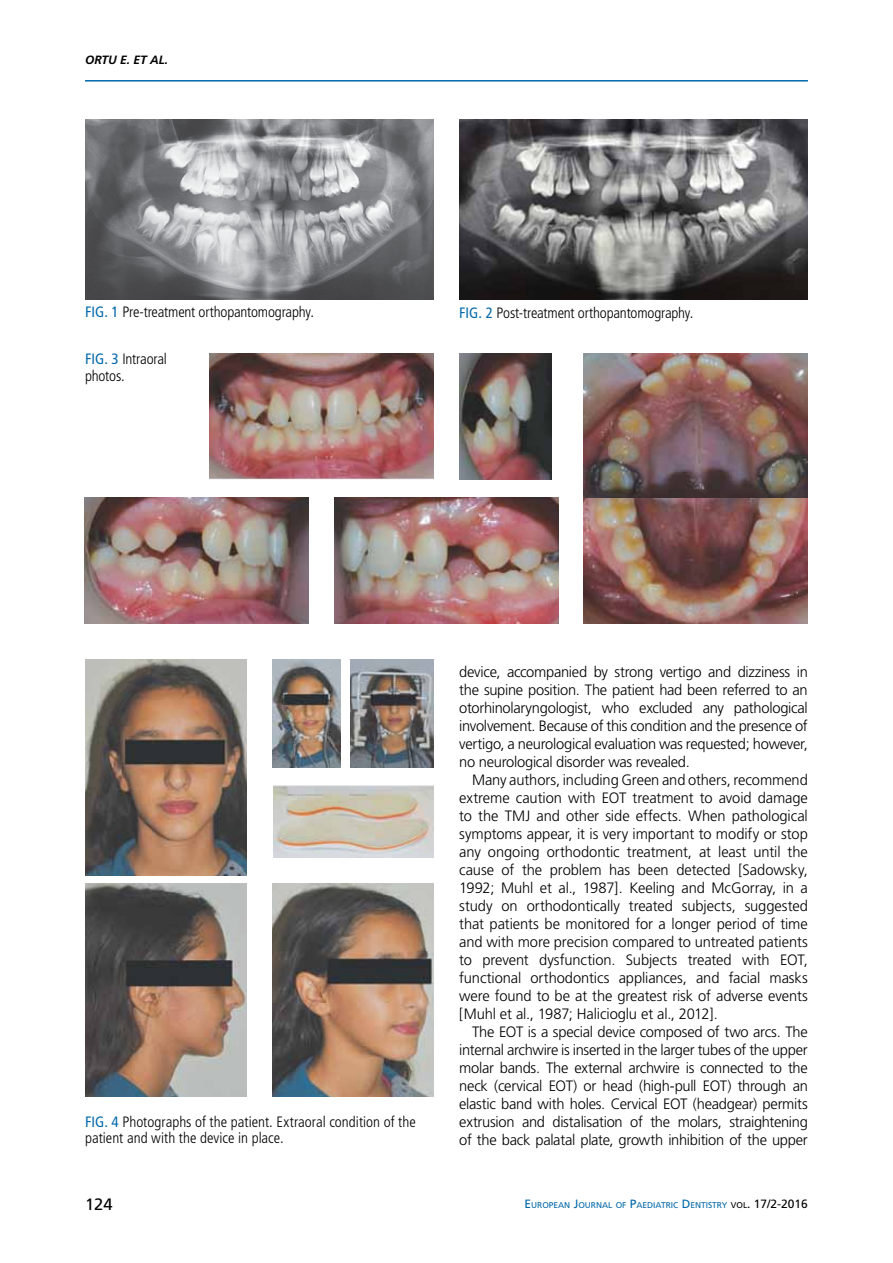
<style>
.page{position:relative;width:893px;height:1263px;background:#fff}
.page>*{position:absolute;margin:0;border:0;box-sizing:border-box;transform-origin:0 0}
.t1{font:16.5px "Frutiger";color:#000}
.t2{font:300 15px/18px "Frutiger";letter-spacing:-.02em;color:#000;text-align:justify}
.t3{font:300 condensed 15px/16.2px "Frutiger";letter-spacing:-.005em;color:#000}
.t4{font:italic 700 12px "Frutiger";color:#000}
.t5{font:8.4px "Frutiger";color:#0068a9}
.s1{font-weight:400;color:#0068a9}
.s2{font-size:12px}
.s3{color:#000}
.s4{font-size:12px;color:#000}
</style>
<div class="page">
<hr style="left:85px;top:80px;width:723px;height:2px;background:#0068a9">
<img style="left:459px;top:119px;width:349px;height:180px">
<img style="left:85px;top:119px;width:349px;height:180px">
<img style="left:210px;top:353px;width:224px;height:126px">
<img style="left:85px;top:497px;width:223px;height:126px">
<img style="left:334px;top:497px;width:224px;height:126px">
<img style="left:459px;top:353px;width:93px;height:126px">
<img style="left:583px;top:353px;width:225px;height:270px">
<img style="left:85px;top:659px;width:162px;height:216px">
<img style="left:85px;top:884px;width:162px;height:212px">
<img style="left:272px;top:884px;width:162px;height:212px">
<img style="left:272px;top:659px;width:68px;height:108px">
<img style="left:350px;top:659px;width:84px;height:108px">
<img style="left:273px;top:785px;width:161px;height:72px">
<p class="t4" style="left:85px;top:53px;width:85px">ORTU E. ET AL.</p>
<p class="t3" style="left:85px;top:304px;width:230px"><span class="s1">FIG. 1</span> Pre-treatment orthopantomography.</p>
<p class="t3" style="left:459px;top:304px;width:236px"><span class="s1">FIG. 2</span> Post-treatment orthopantomography.</p>
<p class="t3" style="left:85px;top:351px;width:83px"><span class="s1">FIG. 3</span> Intraoral photos.</p>
<p class="t3" style="left:85px;top:1114px;width:332px"><span class="s1">FIG. 4</span> Photographs of the patient. Extraoral condition of the patient and with the device in place.</p>
<p class="t2" style="left:459px;top:663px;width:350px">device, accompanied by strong vertigo and dizziness in the supine position. The patient had been referred to an otorhinolaryngologist, who excluded any pathological involvement. Because of this condition and the presence of vertigo, a neurological evaluation was requested; however, no neurological disorder was revealed.</p>
<p class="t2" style="left:459px;top:771px;width:350px;text-indent:13px">Many authors, including Green and others, recommend extreme caution with EOT treatment to avoid damage to the TMJ and other side effects. When pathological symptoms appear, it is very important to modify or stop any ongoing orthodontic treatment, at least until the cause of the problem has been detected [Sadowsky, 1992; Muhl et al., 1987]. Keeling and McGorray, in a study on orthodontically treated subjects, suggested that patients be monitored for a longer period of time and with more precision compared to untreated patients to prevent dysfunction. Subjects treated with EOT, functional orthodontics appliances, and facial masks were found to be at the greatest risk of adverse events [Muhl et al., 1987; Halicioglu et al., 2012].</p>
<p class="t2" style="left:459px;top:1023px;width:350px;text-indent:13px">The EOT is a special device composed of two arcs. The internal archwire is inserted in the larger tubes of the upper molar bands. The external archwire is connected to the neck (cervical EOT) or head (high-pull EOT) through an elastic band with holes. Cervical EOT (headgear) permits extrusion and distalisation of the molars, straightening of the back palatal plate, growth inhibition of the upper</p>
<p class="t1" style="left:85px;top:1194px;width:29px">124</p>
<p class="t5" style="left:524px;top:1200px;width:285px"><span class="s2">E</span>UROPEAN <span class="s2">J</span>OURNAL OF <span class="s2">P</span>AE DIATRIC <span class="s2">D</span> E NTISTRY <span class="s3">VOL</span><span class="s4">. 17/2-2016</span></p>
</div>
